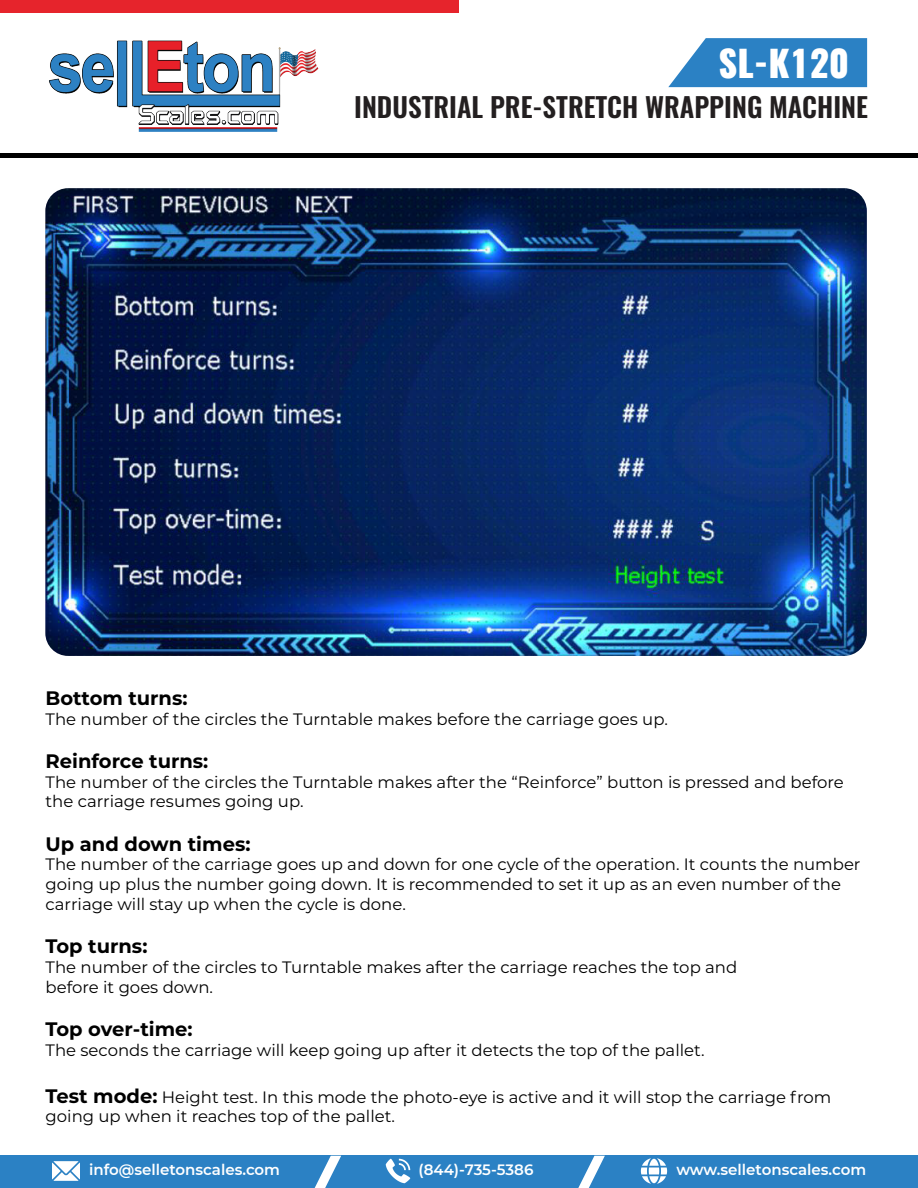
<style>
.page{position:relative;width:918px;height:1188px;background:#fff}
.page>*{position:absolute;margin:0;border:0;box-sizing:border-box;transform-origin:0 0}
.t1{font:800 36px "Oswald";color:#fff}
.t2{font:600 27px "Oswald";color:#231f20}
.t3{font:700 19.5px "Montserrat";color:#000}
.t4{font:16.5px/19.8px "Montserrat";color:#000}
.t5{font:600 15px "Montserrat";color:#fff}
.s1{font-weight:700;font-size:19.5px}
</style>
<div class="page">
<img style="left:49px;top:40px;width:270px;height:92px">
<div style="left:0;top:0;width:459px;height:13px;background:#e6242c"></div>
<hr style="left:0;top:154px;width:918px;height:4px;background:#000">
<svg style="left:668px;top:38px;width:199px;height:49px;background:#3f8dc9"></svg>
<img style="left:45px;top:188px;width:822px;height:468px">
<div style="left:0;top:1156px;width:918px;height:32px;background:#2b81c4"></div>
<img style="left:52px;top:1161px;width:27px;height:20px">
<img style="left:385px;top:1158px;width:26px;height:26px">
<img style="left:641px;top:1158px;width:27px;height:26px">
<svg style="left:578px;top:1156px;width:27px;height:32px"></svg>
<svg style="left:315px;top:1156px;width:26px;height:32px"></svg>
<h1 class="t1" style="left:719px;top:38px;width:132px">SL-K120</h1>
<h2 class="t2" style="left:354px;top:83px;width:515px">INDUSTRIAL PRE-STRETCH WRAPPING MACHINE</h2>
<p class="t3" style="left:46px;top:684px;width:143px">Bottom turns:</p>
<p class="t4" style="left:46px;top:708px;width:624px">The number of the circles the Turntable makes before the carriage goes up.</p>
<p class="t3" style="left:46px;top:747px;width:164px">Reinforce turns:</p>
<p class="t4" style="left:46px;top:771px;width:800px">The number of the circles the Turntable makes after the “Reinforce” button is pressed and before the carriage resumes going up.</p>
<p class="t3" style="left:46px;top:830px;width:206px">Up and down times:</p>
<p class="t4" style="left:46px;top:854px;width:817px">The number of the carriage goes up and down for one cycle of the operation. It counts the number going up plus the number going down. It is recommended to set it up as an even number of the carriage will stay up when the cycle is done.</p>
<p class="t3" style="left:46px;top:932px;width:103px">Top turns:</p>
<p class="t4" style="left:46px;top:957px;width:693px">The number of the circles to Turntable makes after the carriage reaches the top and before it goes down.</p>
<p class="t3" style="left:46px;top:1015px;width:149px">Top over-time:</p>
<p class="t4" style="left:46px;top:1039px;width:661px">The seconds the carriage will keep going up after it detects the top of the pallet.</p>
<p class="t4" style="left:46px;top:1086px;width:787px"><span class="s1">Test mode:</span> Height test. In this mode the photo-eye is active and it will stop the carriage from going up when it reaches top of the pallet.</p>
<p class="t5" style="left:89px;top:1159px;width:192px">info@selletonscales.com</p>
<p class="t5" style="left:418px;top:1159px;width:116px">(844)-735-5386</p>
<p class="t5" style="left:676px;top:1159px;width:191px">www.selletonscales.com</p>
</div>
